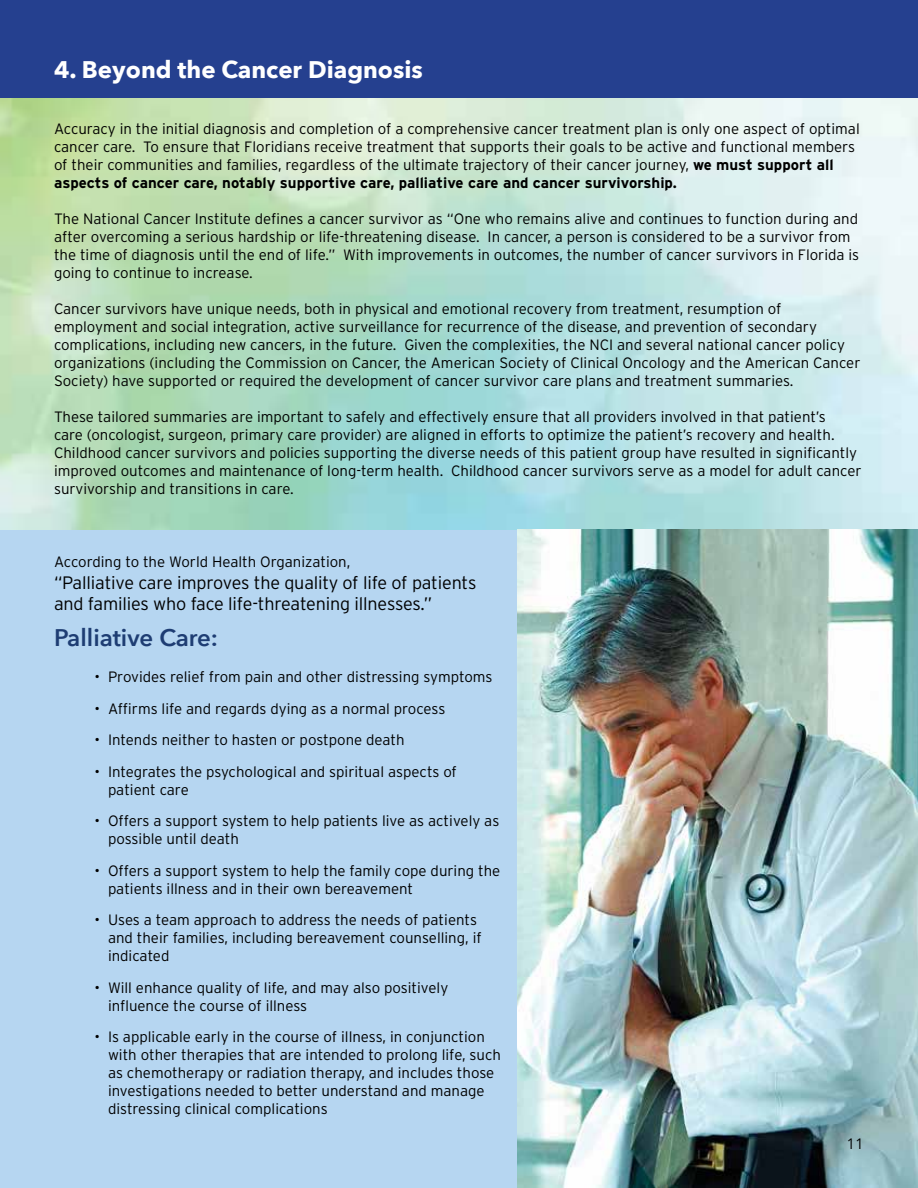
<style>
.page{position:relative;width:918px;height:1188px;background:#fff}
.page>*{position:absolute;margin:0;border:0;box-sizing:border-box;transform-origin:0 0}
.t1{font:700 24px "Avenir Next";color:#fff}
.t2{font:600 24px "Avenir Next";color:#1e3d73}
.t3{font:300 18px/21.6px "Interstate";letter-spacing:-.01em;color:#000}
.t4{font:300 15px/18px "Interstate";color:#000}
.t5{font:15px "Avenir Next";color:#000}
.s1{font-weight:700}
</style>
<div class="page">
<div style="left:0;top:93px;width:918px;height:1095px;background:#b6d6f1"></div>
<img style="left:0;top:97px;width:918px;height:432px">
<div style="left:0;top:0;width:918px;height:97px;background:#25408f"></div>
<img style="left:517px;top:529px;width:401px;height:659px">
<h1 class="t1" style="left:54px;top:55px;width:370px">4. Beyond the Cancer Diagnosis</h1>
<p class="t4" style="left:54px;top:120px;width:807px">Accuracy in the initial diagnosis and completion of a comprehensive cancer treatment plan is only one aspect of optimal cancer care. To ensure that Floridians receive treatment that supports their goals to be active and functional members of their communities and families, regardless of the ultimate trajectory of their cancer journey, <span class="s1">we must support all aspects of cancer care, notably supportive care, palliative care and cancer survivorship.</span></p>
<p class="t4" style="left:54px;top:210px;width:807px">The National Cancer Institute defines a cancer survivor as “One who remains alive and continues to function during and after overcoming a serious hardship or life-threatening disease. In cancer, a person is considered to be a survivor from the time of diagnosis until the end of life.” With improvements in outcomes, the number of cancer survivors in Florida is going to continue to increase.</p>
<p class="t4" style="left:54px;top:300px;width:808px">Cancer survivors have unique needs, both in physical and emotional recovery from treatment, resumption of employment and social integration, active surveillance for recurrence of the disease, and prevention of secondary complications, including new cancers, in the future. Given the complexities, the NCI and several national cancer policy organizations (including the Commission on Cancer, the American Society of Clinical Oncology and the American Cancer Society) have supported or required the development of cancer survivor care plans and treatment summaries.</p>
<p class="t4" style="left:54px;top:408px;width:809px">These tailored summaries are important to safely and effectively ensure that all providers involved in that patient’s<br>care (oncologist, surgeon, primary care provider) are aligned in efforts to optimize the patient’s recovery and health.<br>Childhood cancer survivors and policies supporting the diverse needs of this patient group have resulted in significantly improved outcomes and maintenance of long-term health. Childhood cancer survivors serve as a model for adult cancer survivorship and transitions in care.</p>
<p class="t4" style="left:54px;top:553px;width:298px">According to the World Health Organization,</p>
<p class="t3" style="left:54px;top:572px;width:424px">“Palliative care improves the quality of life of patients and families who face life-threatening illnesses.”</p>
<h1 class="t2" style="left:54px;top:623px;width:166px">Palliative Care:</h1>
<p class="t4" style="left:94px;top:668px;width:400px">• Provides relief from pain and other distressing symptoms</p>
<p class="t4" style="left:94px;top:700px;width:352px">• Affirms life and regards dying as a normal process</p>
<p class="t4" style="left:94px;top:731px;width:312px">• Intends neither to hasten or postpone death</p>
<p class="t4" style="left:108px;top:763px;width:350px;text-indent:-14px">• Integrates the psychological and spiritual aspects of patient care</p>
<p class="t4" style="left:108px;top:812px;width:393px;text-indent:-14px">• Offers a support system to help patients live as actively as possible until death</p>
<p class="t4" style="left:108px;top:862px;width:394px;text-indent:-14px">• Offers a support system to help the family cope during the patients illness and in their own bereavement</p>
<p class="t4" style="left:108px;top:911px;width:375px;text-indent:-14px">• Uses a team approach to address the needs of patients and their families, including bereavement counselling, if indicated</p>
<p class="t4" style="left:108px;top:979px;width:342px;text-indent:-14px">• Will enhance quality of life, and may also positively influence the course of illness</p>
<p class="t4" style="left:108px;top:1028px;width:395px;text-indent:-14px">• Is applicable early in the course of illness, in conjunction with other therapies that are intended to prolong life, such as chemotherapy or radiation therapy, and includes those investigations needed to better understand and manage distressing clinical complications</p>
<p class="t5" style="left:847px;top:1135px;width:19px">11</p>
</div>
